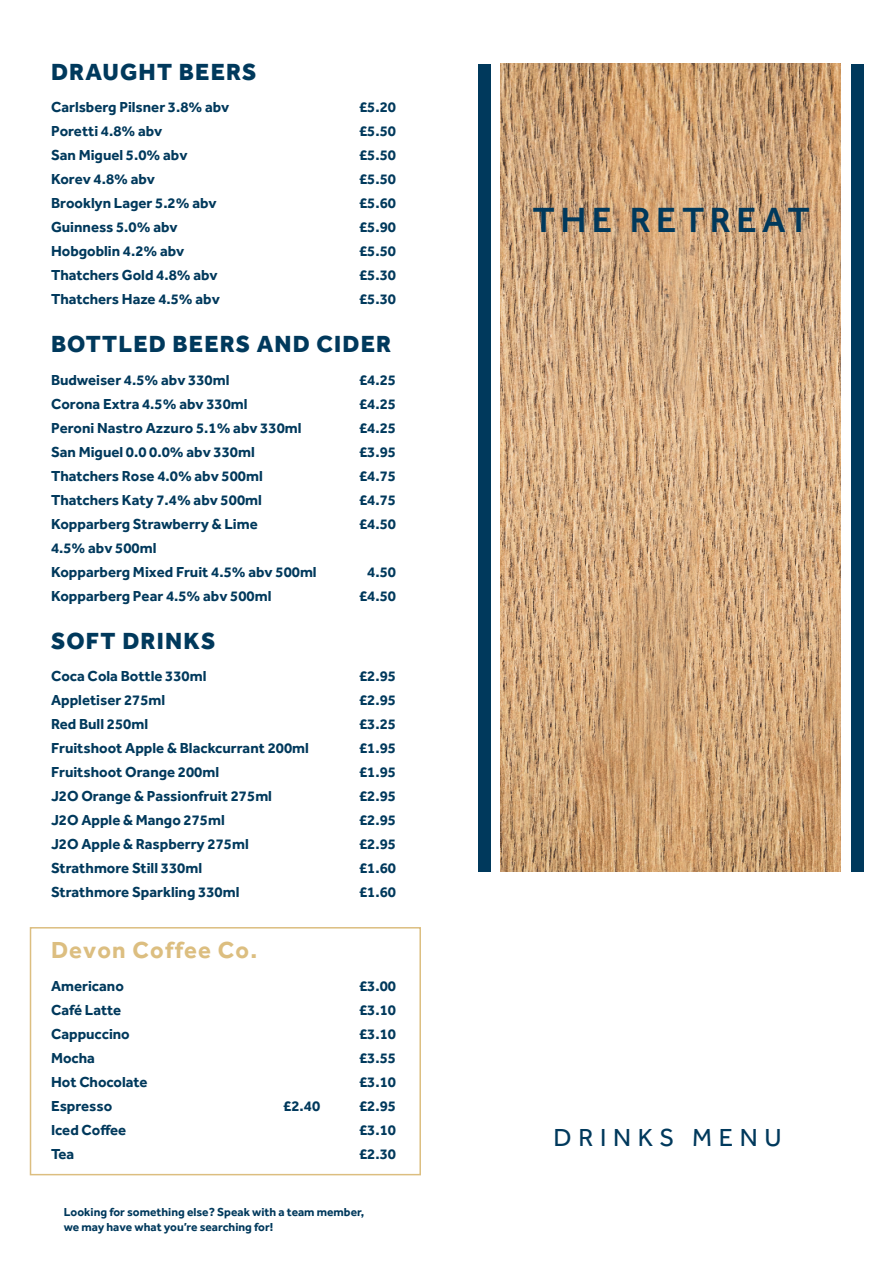
<style>
.page{position:relative;width:893px;height:1263px;background:#fff}
.page>*{position:absolute;margin:0;border:0;box-sizing:border-box;transform-origin:0 0}
.t1{font:500 36px "Effra";letter-spacing:.15em;color:#00395c}
.t2{font:25.5px "Effra";letter-spacing:.26em;color:#00395c}
.t3{font:800 24px "Effra";letter-spacing:.05em;color:#00395c}
.t4{font:700 24px "Effra";letter-spacing:.05em;color:#dcbe80}
.t5{font:700 15px "Effra";color:#00395c}
.t6{font:700 12px "Effra";color:#00395c}
</style>
<div class="page">
<div style="left:30px;top:927px;width:391px;height:248px;border:2px solid #dcbe80"></div>
<img style="left:500px;top:64px;width:340px;height:808px">
<div style="left:479px;top:64px;width:12px;height:808px;background:#00395c"></div>
<div style="left:851px;top:64px;width:13px;height:808px;background:#00395c"></div>
<p class="t3" style="left:51px;top:57px;width:207px">DRAUGHT BEERS</p>
<p class="t5" style="left:51px;top:98px;width:180px">Carlsberg Pilsner 3.8% abv</p>
<p class="t5" style="left:359px;top:98px;width:38px">£5.20</p>
<p class="t5" style="left:51px;top:122px;width:113px">Poretti 4.8% abv</p>
<p class="t5" style="left:359px;top:122px;width:38px">£5.50</p>
<p class="t5" style="left:51px;top:146px;width:138px">San Miguel 5.0% abv</p>
<p class="t5" style="left:359px;top:146px;width:38px">£5.50</p>
<p class="t5" style="left:51px;top:170px;width:106px">Korev 4.8% abv</p>
<p class="t5" style="left:359px;top:170px;width:38px">£5.50</p>
<p class="t5" style="left:51px;top:194px;width:167px">Brooklyn Lager 5.2% abv</p>
<p class="t5" style="left:359px;top:194px;width:38px">£5.60</p>
<p class="t5" style="left:51px;top:218px;width:128px">Guinness 5.0% abv</p>
<p class="t5" style="left:359px;top:218px;width:38px">£5.90</p>
<p class="t5" style="left:51px;top:242px;width:135px">Hobgoblin 4.2% abv</p>
<p class="t5" style="left:359px;top:242px;width:38px">£5.50</p>
<p class="t5" style="left:51px;top:266px;width:168px">Thatchers Gold 4.8% abv</p>
<p class="t5" style="left:359px;top:266px;width:38px">£5.30</p>
<p class="t5" style="left:51px;top:290px;width:170px">Thatchers Haze 4.5% abv</p>
<p class="t5" style="left:359px;top:290px;width:38px">£5.30</p>
<p class="t3" style="left:51px;top:330px;width:342px">BOTTLED BEERS AND CIDER</p>
<p class="t5" style="left:51px;top:371px;width:180px">Budweiser 4.5% abv 330ml</p>
<p class="t5" style="left:359px;top:371px;width:38px">£4.25</p>
<p class="t5" style="left:51px;top:395px;width:198px">Corona Extra 4.5% abv 330ml</p>
<p class="t5" style="left:359px;top:395px;width:38px">£4.25</p>
<p class="t5" style="left:51px;top:419px;width:252px">Peroni Nastro Azzuro 5.1% abv 330ml</p>
<p class="t5" style="left:359px;top:419px;width:38px">£4.25</p>
<p class="t5" style="left:51px;top:443px;width:205px">San Miguel 0.0 0.0% abv 330ml</p>
<p class="t5" style="left:359px;top:443px;width:38px">£3.95</p>
<p class="t5" style="left:51px;top:467px;width:213px">Thatchers Rose 4.0% abv 500ml</p>
<p class="t5" style="left:359px;top:467px;width:38px">£4.75</p>
<p class="t5" style="left:51px;top:491px;width:212px">Thatchers Katy 7.4% abv 500ml</p>
<p class="t5" style="left:359px;top:491px;width:38px">£4.75</p>
<p class="t5" style="left:51px;top:515px;width:208px">Kopparberg Strawberry &amp; Lime</p>
<p class="t5" style="left:359px;top:515px;width:38px">£4.50</p>
<p class="t5" style="left:51px;top:539px;width:107px">4.5% abv 500ml</p>
<p class="t5" style="left:51px;top:563px;width:267px">Kopparberg Mixed Fruit 4.5% abv 500ml</p>
<p class="t5" style="left:367px;top:563px;width:30px">4.50</p>
<p class="t5" style="left:51px;top:587px;width:222px">Kopparberg Pear 4.5% abv 500ml</p>
<p class="t5" style="left:359px;top:587px;width:38px">£4.50</p>
<p class="t3" style="left:51px;top:626px;width:166px">SOFT DRINKS</p>
<p class="t5" style="left:51px;top:667px;width:157px">Coca Cola Bottle 330ml</p>
<p class="t5" style="left:359px;top:667px;width:38px">£2.95</p>
<p class="t5" style="left:51px;top:691px;width:116px">Appletiser 275ml</p>
<p class="t5" style="left:359px;top:691px;width:38px">£2.95</p>
<p class="t5" style="left:51px;top:715px;width:99px">Red Bull 250ml</p>
<p class="t5" style="left:359px;top:715px;width:38px">£3.25</p>
<p class="t5" style="left:51px;top:739px;width:259px">Fruitshoot Apple &amp; Blackcurrant 200ml</p>
<p class="t5" style="left:359px;top:739px;width:38px">£1.95</p>
<p class="t5" style="left:51px;top:763px;width:170px">Fruitshoot Orange 200ml</p>
<p class="t5" style="left:359px;top:763px;width:38px">£1.95</p>
<p class="t5" style="left:51px;top:787px;width:222px">J2O Orange &amp; Passionfruit 275ml</p>
<p class="t5" style="left:359px;top:787px;width:38px">£2.95</p>
<p class="t5" style="left:51px;top:811px;width:175px">J2O Apple &amp; Mango 275ml</p>
<p class="t5" style="left:359px;top:811px;width:38px">£2.95</p>
<p class="t5" style="left:51px;top:835px;width:199px">J2O Apple &amp; Raspberry 275ml</p>
<p class="t5" style="left:359px;top:835px;width:38px">£2.95</p>
<p class="t5" style="left:51px;top:859px;width:153px">Strathmore Still 330ml</p>
<p class="t5" style="left:359px;top:859px;width:38px">£1.60</p>
<p class="t5" style="left:51px;top:883px;width:190px">Strathmore Sparkling 330ml</p>
<p class="t5" style="left:359px;top:883px;width:38px">£1.60</p>
<p class="t4" style="left:51px;top:935px;width:208px">Devon Coffee Co.</p>
<p class="t5" style="left:51px;top:976px;width:74px">Americano</p>
<p class="t5" style="left:359px;top:976px;width:38px">£3.00</p>
<p class="t5" style="left:51px;top:1000px;width:72px">Café Latte</p>
<p class="t5" style="left:359px;top:1000px;width:38px">£3.10</p>
<p class="t5" style="left:51px;top:1024px;width:80px">Cappuccino</p>
<p class="t5" style="left:359px;top:1024px;width:38px">£3.10</p>
<p class="t5" style="left:51px;top:1048px;width:46px">Mocha</p>
<p class="t5" style="left:359px;top:1048px;width:38px">£3.55</p>
<p class="t5" style="left:51px;top:1072px;width:98px">Hot Chocolate</p>
<p class="t5" style="left:359px;top:1072px;width:38px">£3.10</p>
<p class="t5" style="left:51px;top:1096px;width:63px">Espresso</p>
<p class="t5" style="left:283px;top:1096px;width:38px">£2.40</p>
<p class="t5" style="left:359px;top:1096px;width:38px">£2.95</p>
<p class="t5" style="left:51px;top:1120px;width:77px">Iced Coffee</p>
<p class="t5" style="left:359px;top:1120px;width:38px">£3.10</p>
<p class="t5" style="left:51px;top:1144px;width:25px">Tea</p>
<p class="t5" style="left:359px;top:1144px;width:38px">£2.30</p>
<p class="t6" style="left:64px;top:1204px;width:302px">Looking for something else? Speak with a team member,</p>
<p class="t6" style="left:64px;top:1219px;width:211px">we may have what you’re searching for!</p>
<p class="t1" style="left:533px;top:199px;width:279px">THE RETREAT</p>
<p class="t2" style="left:553px;top:1123px;width:230px">DRINKS MENU</p>
</div>
